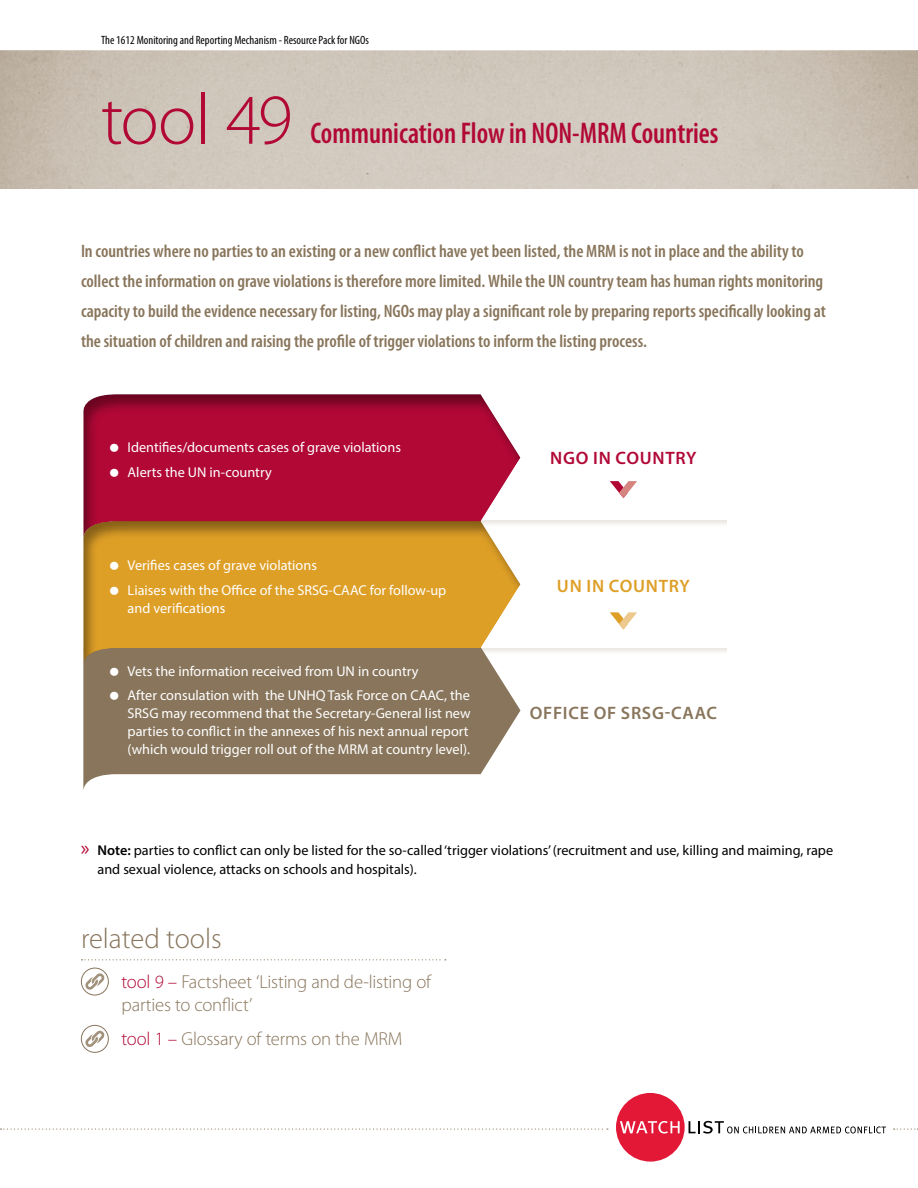
<style>
.page{position:relative;width:918px;height:1188px;background:#fff}
.page>*{position:absolute;margin:0;border:0;box-sizing:border-box;transform-origin:0 0}
.t1{font:300 72px "Myriad Pro";letter-spacing:-.03em;color:#b10836}
.t2{font:600 condensed 30px "Myriad Pro";color:#b10836;scale:.93 1}
.t3{font:300 28.5px "Myriad Pro";color:#88755b}
.t4{font:300 18.75px/23.2px "Myriad Pro";letter-spacing:-.01em;color:#88755b}
.t5{font:600 condensed 18px/30px "Myriad Pro";color:#88755b}
.t6{font:600 18px "Myriad Pro";letter-spacing:.04em;color:#88755b}
.t7{font:600 18px "Myriad Pro";color:#b10836}
.t8{font:600 18px "Myriad Pro";color:#de9f27}
.t9{font:14.25px/18px "Myriad Pro";color:#fff}
.t10{font:14.25px/18.8px "Myriad Pro";color:#000}
.t11{font:condensed 12px "Myriad Pro";color:#000}
.s1{font-size:39px}
.s2{font-size:21px;color:#b10836}
.s3{font-weight:600}
.s4{color:#b10836}
</style>
<div class="page">
<svg style="left:1px;top:1129px;width:607px;height:1px"></svg>
<div style="left:616px;top:1093px;width:69px;height:69px;background:#e31837;border-radius:50%"></div>
<svg style="left:620px;top:1121px;width:60px;height:13px"></svg>
<svg style="left:689px;top:1121px;width:197px;height:13px"></svg>
<svg style="left:894px;top:1129px;width:24px;height:1px"></svg>
<svg style="left:610px;top:481px;width:27px;height:17px"></svg>
<div style="left:83px;top:521px;width:643px;height:6px;background:#f7f4f2"></div>
<div style="left:83px;top:649px;width:643px;height:6px;background:#f8f6f4"></div>
<svg style="left:83px;top:665px;width:437px;height:125px;fill:#88755b"></svg>
<div style="left:69px;top:509px;width:463px;height:156px;background:#000;opacity:.4"></div>
<div style="left:69px;top:381px;width:463px;height:158px;background:#000;opacity:.4"></div>
<svg style="left:610px;top:612px;width:27px;height:17px"></svg>
<svg style="left:82px;top:959px;width:364px;height:1px"></svg>
<svg style="left:81px;top:968px;width:27px;height:27px"></svg>
<div style="left:81px;top:968px;width:28px;height:27px;border:1px solid #88755b;border-radius:50%"></div>
<svg style="left:85px;top:973px;width:20px;height:17px"></svg>
<svg style="left:81px;top:1025px;width:27px;height:27px"></svg>
<div style="left:81px;top:1025px;width:28px;height:28px;border:1px solid #88755b;border-radius:50%"></div>
<svg style="left:85px;top:1031px;width:20px;height:16px"></svg>
<p class="t11" style="left:101px;top:33px;width:269px">The 1612 Monitoring and Reporting Mechanism - Resource Pack for NGOs</p>
<h1 class="t1" style="left:101px;top:80px;width:193px">tool 49</h1>
<h2 class="t2" style="left:310px;top:117px;width:440px">Communication Flow in NON-MRM Countries</h2>
<p class="t5" style="left:81px;top:236px;width:747px">In countries where no parties to an existing or a new conflict have yet been listed, the MRM is not in place and the ability to collect the information on grave violations is therefore more limited. While the UN country team has human rights monitoring capacity to build the evidence necessary for listing, NGOs may play a significant role by preparing reports specifically looking at the situation of children and raising the profile of trigger violations to inform the listing process.</p>
<p class="t9" style="left:109px;top:438px;width:294px"><span class="s1">•</span> Identifies/documents cases of grave violations</p>
<p class="t9" style="left:109px;top:463px;width:165px"><span class="s1">•</span> Alerts the UN in-country</p>
<p class="t9" style="left:109px;top:556px;width:210px"><span class="s1">•</span> Verifies cases of grave violations</p>
<p class="t9" style="left:128px;top:581px;width:320px;text-indent:-19px"><span class="s1">•</span> Liaises with the Office of the SRSG-CAAC for follow-up and verifications</p>
<p class="t9" style="left:109px;top:662px;width:311px"><span class="s1">•</span> Vets the information received from UN in country</p>
<p class="t9" style="left:128px;top:686px;width:344px;text-indent:-19px"><span class="s1">•</span> After consulation with the UNHQ Task Force on CAAC, the SRSG may recommend that the Secretary-General list new parties to conflict in the annexes of his next annual report (which would trigger roll out of the MRM at country level).</p>
<p class="t7" style="left:550px;top:446px;width:78px">NGO IN COUNTRY</p>
<p class="t8" style="left:557px;top:575px;width:65px">UN IN COUNTRY</p>
<p class="t6" style="left:530px;top:701px;width:24px">OFFICE</p>
<p class="t6" style="left:594px;top:701px;width:125px">OF SRSG-CAAC</p>
<p class="t10" style="left:98px;top:840px;width:737px;text-indent:-17px"><span class="s2">»</span> <span class="s3">NOTE:</span> parties to conflict can only be listed for the so-called ‘trigger violations’ (recruitment and use, killing and maiming, rape and sexual violence, attacks on schools and hospitals).</p>
<h3 class="t3" style="left:81px;top:923px;width:142px">related tools</h3>
<p class="t4" style="left:122px;top:970px;width:311px"><span class="s4">tool 9 –</span> Factsheet ‘Listing and de-listing of parties to conflict’</p>
<p class="t4" style="left:122px;top:1028px;width:282px"><span class="s4">tool 1 –</span> Glossary of terms on the MRM</p>
</div>
